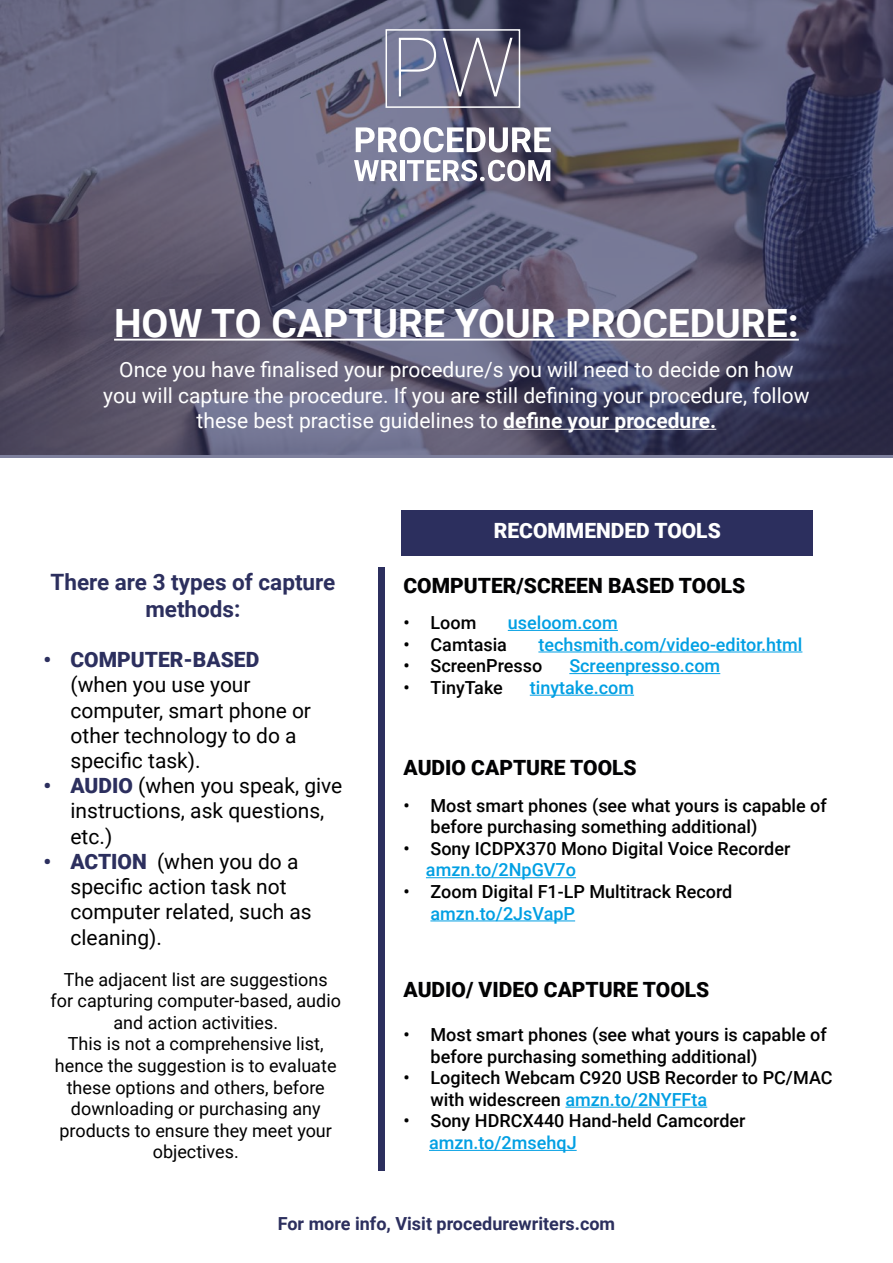
<style>
.page{position:relative;width:893px;height:1263px;background:#fff}
.page>*{position:absolute;margin:0;border:0;box-sizing:border-box;transform-origin:0 0}
.t1{font:700 39px "Roboto";color:#fff}
.t2{font:700 22.5px/27px "Roboto";color:#2c2f5e;text-align:center}
.t3{font:21px/25.2px "Roboto";color:#000}
.t4{font:21px/25.2px "Roboto";color:#fff;text-align:center}
.t5{font:900 21px "Roboto";color:#020203}
.t6{font:900 21px "Roboto";color:#fff}
.t7{font:900 21px "Roboto";color:#2c2f5e}
.t8{font:500 18px/21.6px "Roboto";color:#000}
.t9{font:18px/21.6px "Roboto";color:#000;text-align:center}
.t10{font:500 18px "Roboto";color:#009fe3}
.t11{font:700 18px "Roboto";color:#2c2f5e}
.s1{font-weight:700}
.s2{font-weight:900;color:#2c2f5e}
.s3{color:#fff}
.s4{color:#009fe3}
</style>
<div class="page">
<svg style="left:0;top:0;width:893px;height:458px;background:#5a5973"></svg>
<hr style="left:114px;top:339px;width:685px;height:2px;background:#fff">
<hr style="left:503px;top:429px;width:213px;height:1px;background:#fff">
<hr style="left:508px;top:630px;width:110px;height:1px;background:#009fe3">
<hr style="left:538px;top:651px;width:264px;height:1px;background:#009fe3">
<hr style="left:569px;top:673px;width:151px;height:1px;background:#009fe3">
<hr style="left:530px;top:695px;width:104px;height:1px;background:#009fe3">
<hr style="left:426px;top:877px;width:150px;height:1px;background:#009fe3">
<hr style="left:430px;top:920px;width:145px;height:1px;background:#009fe3">
<hr style="left:565px;top:1107px;width:142px;height:1px;background:#009fe3">
<hr style="left:429px;top:1150px;width:148px;height:1px;background:#009fe3">
<div style="left:402px;top:510px;width:411px;height:45px;background:#2c2f5e"></div>
<div style="left:378px;top:567px;width:6px;height:603px;background:#2c2f5e"></div>
<svg style="left:399px;top:38px;width:37px;height:58px;background:#878ba5"></svg>
<svg style="left:443px;top:38px;width:69px;height:58px;background:#767388"></svg>
<svg style="left:356px;top:127px;width:195px;height:25px"></svg>
<svg style="left:354px;top:160px;width:44px;height:21px"></svg>
<div style="left:400px;top:160px;width:5px;height:21px;background:#fff"></div>
<svg style="left:407px;top:160px;width:143px;height:21px"></svg>
<div style="left:386px;top:29px;width:134px;height:79px;border:2px solid #fff"></div>
<h1 class="t1" style="left:114px;top:296px;width:686px">HOW TO CAPTURE YOUR PROCEDURE:</h1>
<p class="t4" style="left:103px;top:356px;width:708px">Once you have finalised your procedure/s you will need to decide on how you will capture the procedure. If you are still defining your procedure, follow these best practise guidelines to <span class="s1">define your procedure.</span></p>
<p class="t2" style="left:50px;top:567px;width:286px">There are 3 types of capture methods:</p>
<p class="t7" style="left:44px;top:645px;width:217px">• COMPUTER-BASED</p>
<p class="t3" style="left:71px;top:672px;width:242px">(when you use your computer, smart phone or other technology to do a specific task).</p>
<p class="t3" style="left:71px;top:772px;width:273px;text-indent:-27px"><span class="s2">• AUDIO</span> (when you speak, give instructions, ask questions, etc.)</p>
<p class="t3" style="left:71px;top:848px;width:243px;text-indent:-27px"><span class="s2">• ACTION</span> (when you do a specific action task not computer related, such as cleaning).</p>
<p class="t9" style="left:51px;top:968px;width:292px">The adjacent list are suggestions for capturing computer-based, audio and action activities.<br>This is not a comprehensive list, hence the suggestion is to evaluate these options and others, before downloading or purchasing any products to ensure they meet your objectives.</p>
<p class="t6" style="left:494px;top:516px;width:229px">RECOMMENDED TOOLS</p>
<p class="t5" style="left:404px;top:571px;width:343px">COMPUTER/SCREEN BASED TOOLS</p>
<p class="t8" style="left:404px;top:611px;width:74px">• Loom</p>
<p class="t10" style="left:508px;top:610px;width:112px">useloom.com</p>
<p class="t8" style="left:404px;top:633px;width:105px">• Camtasia</p>
<p class="t10" style="left:538px;top:632px;width:265px">techsmith.com/video-editor.html</p>
<p class="t8" style="left:404px;top:654px;width:140px">• ScreenPresso</p>
<p class="t10" style="left:569px;top:653px;width:152px">Screenpresso.com</p>
<p class="t8" style="left:404px;top:676px;width:101px">• TinyTake</p>
<p class="t10" style="left:530px;top:675px;width:106px">tinytake.com</p>
<p class="t5" style="left:404px;top:752px;width:235px">AUDIO CAPTURE TOOLS</p>
<p class="t8" style="left:430px;top:794px;width:398px;text-indent:-27px">• Most smart phones (see what yours is capable of before purchasing something additional)</p>
<p class="t8" style="left:404px;top:837px;width:388px">• Sony ICDPX370 Mono Digital Voice Recorder</p>
<p class="t10" style="left:426px;top:857px;width:152px">amzn.to/2NpGV7o</p>
<p class="t8" style="left:430px;top:880px;width:320px;text-indent:-27px">• Zoom Digital F1-LP Multitrack Record<span class="s3">er </span><span class="s4">amzn.to/2JsVapP</span></p>
<p class="t5" style="left:404px;top:974px;width:307px">AUDIO/ VIDEO CAPTURE TOOLS</p>
<p class="t8" style="left:430px;top:1023px;width:398px;text-indent:-27px">• Most smart phones (see what yours is capable of before purchasing something additional)</p>
<p class="t8" style="left:430px;top:1066px;width:403px;text-indent:-27px">• Logitech Webcam C920 USB Recorder to PC/MAC with widescreen <span class="s4">amzn.to/2NYFFta</span></p>
<p class="t8" style="left:404px;top:1109px;width:344px">• Sony HDRCX440 Hand-held Camcorder</p>
<p class="t10" style="left:429px;top:1130px;width:149px">amzn.to/2msehqJ</p>
<p class="t11" style="left:278px;top:1211px;width:339px">For more info, Visit procedurewriters.com</p>
</div>
